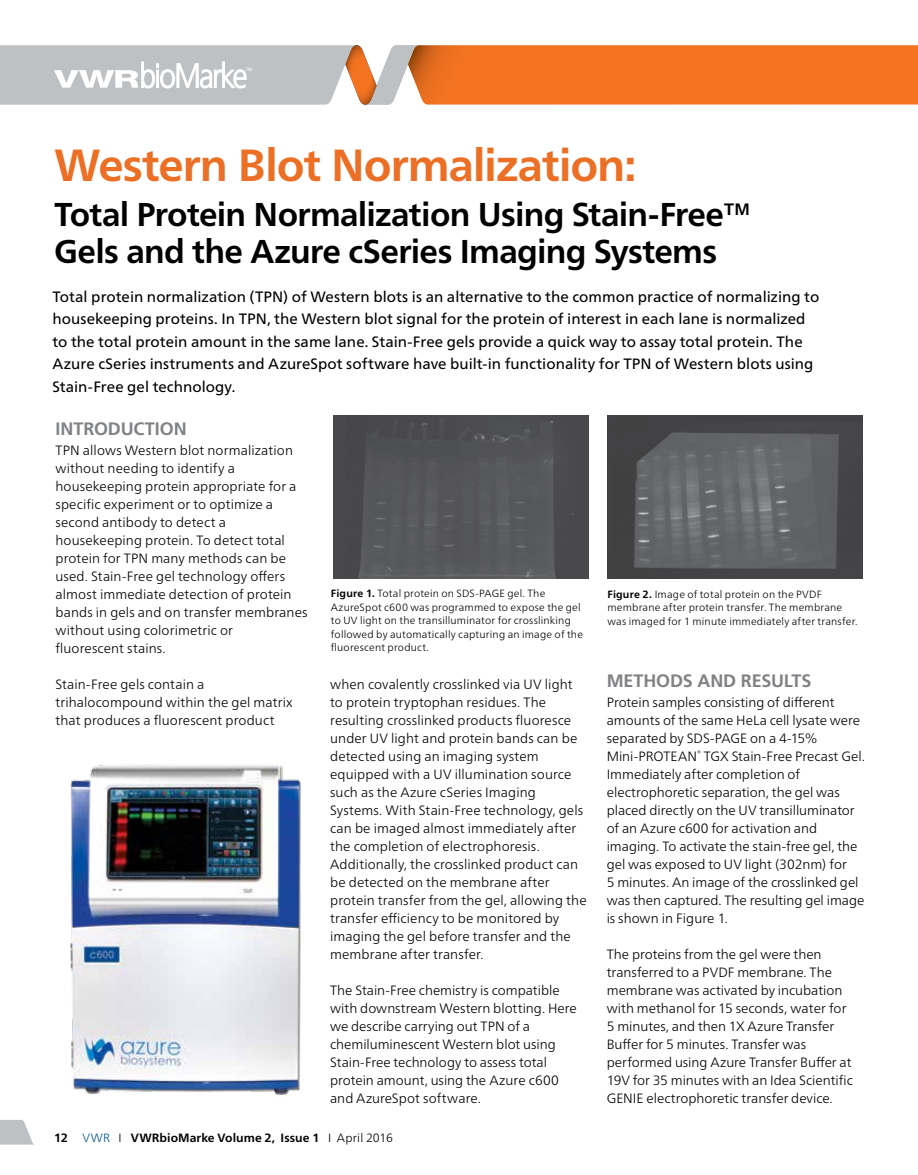
<style>
.page{position:relative;width:918px;height:1175px;background:#fff}
.page>*{position:absolute;margin:0;border:0;box-sizing:border-box;transform-origin:0 0}
.t1{font:700 45px "Frutiger Neue LTW1 G";letter-spacing:-.025em;color:#eb6f24}
.t2{font:700 33px/37.5px "Frutiger Neue LTW1 G";letter-spacing:-.02em;color:#000}
.t3{font:700 18px "Frutiger LT Com";letter-spacing:-.01em;color:#808285}
.t4{font:15px/22.5px "Frutiger Neue LTW1 G";letter-spacing:.005em;color:#000}
.t5{font:300 13.5px/18px "Frutiger Neue LTW1 G";letter-spacing:.005em;color:#000}
.t6{font:700 12px "Frutiger Neue LTW1 G";letter-spacing:.005em;color:#000}
.t7{font:300 10.5px/13.5px "Frutiger Neue LTW1 G";letter-spacing:.015em;color:#000}
.s1{font-weight:700}
.s2{font-weight:300;color:#005689}
.s3{font-weight:300}
</style>
<div class="page">
<svg style="left:0;top:1120px;width:34px;height:24px"></svg>
<img style="left:334px;top:415px;width:255px;height:164px">
<img style="left:608px;top:415px;width:254px;height:164px">
<img style="left:70px;top:764px;width:231px;height:331px">
<svg style="left:0;top:45px;width:918px;height:60px;background:#df996d"></svg>
<h1 class="t1" style="left:54px;top:139px;width:584px">Western Blot Normalization:</h1>
<h2 class="t2" style="left:54px;top:195px;width:699px">Total Protein Normalization Using Stain-Free™<br>Gels and the Azure cSeries Imaging Systems</h2>
<p class="t4" style="left:52px;top:285px;width:768px">Total protein normalization (TPN) of Western blots is an alternative to the common practice of normalizing to housekeeping proteins. In TPN, the Western blot signal for the protein of interest in each lane is normalized to the total protein amount in the same lane. Stain-Free gels provide a quick way to assay total protein. The Azure cSeries instruments and AzureSpot software have built-in functionality for TPN of Western blots using Stain-Free gel technology.</p>
<h3 class="t3" style="left:56px;top:418px;width:133px">INTRODUCTION</h3>
<p class="t5" style="left:56px;top:440px;width:254px">TPN allows Western blot normalization without needing to identify a housekeeping protein appropriate for a specific experiment or to optimize a second antibody to detect a housekeeping protein. To detect total protein for TPN many methods can be used. Stain-Free gel technology offers almost immediate detection of protein bands in gels and on transfer membranes without using colorimetric or<br>fluorescent stains.</p>
<p class="t5" style="left:56px;top:674px;width:239px">Stain-Free gels contain a trihalocompound within the gel matrix that produces a fluorescent product</p>
<p class="t7" style="left:331px;top:587px;width:254px"><span class="s1">Figure 1.</span> Total protein on SDS-PAGE gel. The AzureSpot c600 was programmed to expose the gel to UV light on the transilluminator for crosslinking followed by automatically capturing an image of the fluorescent product.</p>
<p class="t7" style="left:608px;top:587px;width:250px"><span class="s1">Figure 2.</span> Image of total protein on the PVDF membrane after protein transfer. The membrane was imaged for 1 minute immediately after transfer.</p>
<p class="t5" style="left:330px;top:674px;width:258px">when covalently crosslinked via UV light to protein tryptophan residues. The resulting crosslinked products fluoresce under UV light and protein bands can be detected using an imaging system equipped with a UV illumination source such as the Azure cSeries Imaging Systems. With Stain-Free technology, gels can be imaged almost immediately after the completion of electrophoresis.<br>Additionally, the crosslinked product can be detected on the membrane after protein transfer from the gel, allowing the transfer efficiency to be monitored by imaging the gel before transfer and the membrane after transfer.</p>
<p class="t5" style="left:330px;top:980px;width:248px">The Stain-Free chemistry is compatible with downstream Western blotting. Here we describe carrying out TPN of a chemiluminescent Western blot using Stain-Free technology to assess total protein amount, using the Azure c600 and AzureSpot software.</p>
<h3 class="t3" style="left:607px;top:670px;width:206px">METHODS AND RESULTS</h3>
<p class="t5" style="left:607px;top:692px;width:259px">Protein samples consisting of different amounts of the same HeLa cell lysate were separated by SDS-PAGE on a 4-15% Mini-PROTEAN<sup>®</sup> TGX Stain-Free Precast Gel.<br>Immediately after completion of electrophoretic separation, the gel was placed directly on the UV transilluminator of an Azure c600 for activation and imaging. To activate the stain-free gel, the gel was exposed to UV light (302nm) for<br>5 minutes. An image of the crosslinked gel was then captured. The resulting gel image is shown in Figure 1.</p>
<p class="t5" style="left:607px;top:944px;width:248px">The proteins from the gel were then transferred to a PVDF membrane. The membrane was activated by incubation with methanol for 15 seconds, water for 5 minutes, and then 1X Azure Transfer Buffer for 5 minutes. Transfer was performed using Azure Transfer Buffer at 19V for 35 minutes with an Idea Scientific GENIE electrophoretic transfer device.</p>
<p class="t6" style="left:54px;top:1131px;width:340px">12 <span class="s2">VWR</span> <span class="s3">I</span> VWRbioMarke Volume 2, Issue 1 <span class="s3">I April 2016</span></p>
</div>
